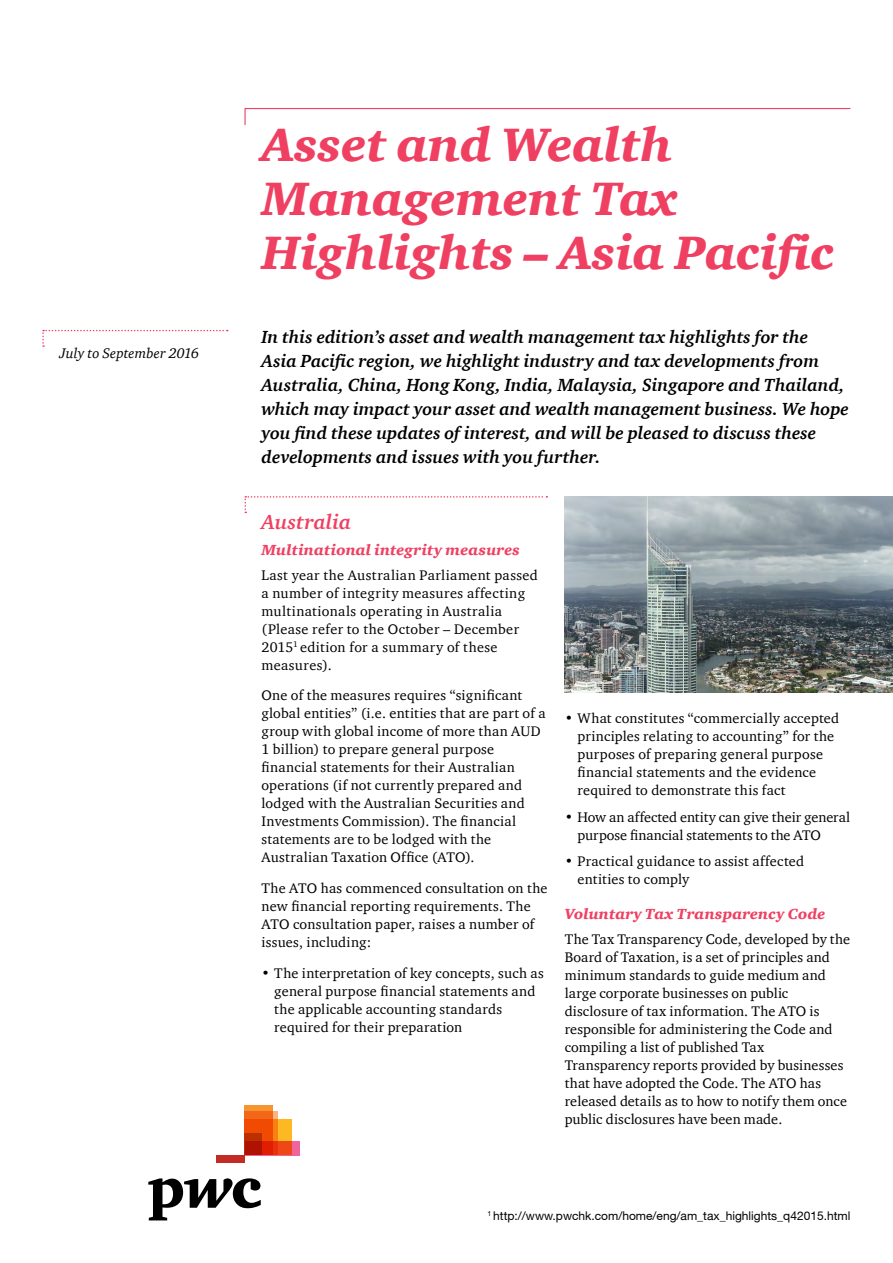
<style>
.page{position:relative;width:893px;height:1263px;background:#fff}
.page>*{position:absolute;margin:0;border:0;box-sizing:border-box;transform-origin:0 0}
.t1{font:italic 900 48px/54px "ITC Charter Com";color:#ef4062}
.t2{font:italic 700 21px "ITC Charter Com";color:#ef4062}
.t3{font:italic 700 18px/24px "ITC Charter Com";letter-spacing:.005em;color:#000}
.t4{font:italic 900 15px "ITC Charter Com";letter-spacing:.015em;color:#ef4062}
.t5{font:14.25px/18px "ITC Charter Com";letter-spacing:.015em;color:#000}
.t6{font:italic 14.25px "ITC Charter Com";letter-spacing:.005em;color:#000}
.t7{font:12px "Helvetica Neue";color:#000}
</style>
<div class="page">
<svg style="left:148px;top:1178px;width:113px;height:42px"></svg>
<div style="left:216px;top:1155px;width:28px;height:7px;background:#c22c25"></div>
<div style="left:244px;top:1141px;width:55px;height:14px;background:#f0649d"></div>
<svg style="left:278px;top:1120px;width:14px;height:35px"></svg>
<svg style="left:273px;top:1111px;width:5px;height:44px"></svg>
<svg style="left:244px;top:1106px;width:29px;height:49px"></svg>
<svg style="left:244px;top:108px;width:607px;height:17px"></svg>
<svg style="left:42px;top:330px;width:186px;height:17px"></svg>
<svg style="left:244px;top:496px;width:303px;height:17px"></svg>
<img style="left:565px;top:496px;width:328px;height:196px">
<p class="t6" style="left:60px;top:344px;width:141px">July to September 2016</p>
<h1 class="t1" style="left:261px;top:117px;width:575px">Asset and Wealth<br>Management Tax<br>Highlights – Asia Pacific</h1>
<p class="t3" style="left:261px;top:324px;width:589px">In this edition’s asset and wealth management tax highlights for the<br>Asia Pacific region, we highlight industry and tax developments from Australia, China, Hong Kong, India, Malaysia, Singapore and Thailand, which may impact your asset and wealth management business. We hope you find these updates of interest, and will be pleased to discuss these developments and issues with you further.</p>
<h2 class="t2" style="left:261px;top:509px;width:91px">Australia</h2>
<p class="t4" style="left:261px;top:541px;width:260px">Multinational integrity measures</p>
<p class="t5" style="left:261px;top:566px;width:278px">Last year the Australian Parliament passed a number of integrity measures affecting multinationals operating in Australia (Please refer to the October – December 2015<sup>1</sup> edition for a summary of these measures).</p>
<p class="t5" style="left:261px;top:686px;width:286px">One of the measures requires “significant global entities” (i.e. entities that are part of a group with global income of more than AUD 1 billion) to prepare general purpose financial statements for their Australian operations (if not currently prepared and lodged with the Australian Securities and Investments Commission). The financial statements are to be lodged with the Australian Taxation Office (ATO).</p>
<p class="t5" style="left:261px;top:879px;width:287px">The ATO has commenced consultation on the new financial reporting requirements. The ATO consultation paper, raises a number of issues, including:</p>
<p class="t5" style="left:274px;top:964px;width:271px;text-indent:-13px">• The interpretation of key concepts, such as general purpose financial statements and the applicable accounting standards required for their preparation</p>
<p class="t5" style="left:577px;top:709px;width:263px;text-indent:-13px">• What constitutes “commercially accepted principles relating to accounting” for the purposes of preparing general purpose financial statements and the evidence required to demonstrate this fact</p>
<p class="t5" style="left:577px;top:807px;width:274px;text-indent:-13px">• How an affected entity can give their general purpose financial statements to the ATO</p>
<p class="t5" style="left:577px;top:852px;width:228px;text-indent:-13px">• Practical guidance to assist affected entities to comply</p>
<p class="t4" style="left:565px;top:905px;width:262px">Voluntary Tax Transparency Code</p>
<p class="t5" style="left:565px;top:929px;width:287px">The Tax Transparency Code, developed by the Board of Taxation, is a set of principles and minimum standards to guide medium and large corporate businesses on public disclosure of tax information. The ATO is responsible for administering the Code and compiling a list of published Tax Transparency reports provided by businesses that have adopted the Code. The ATO has released details as to how to notify them once public disclosures have been made.</p>
<p class="t7" style="left:487px;top:1209px;width:365px"><sup>1</sup> http://www.pwchk.com/home/eng/am_tax_highlights_q42015.html</p>
</div>
